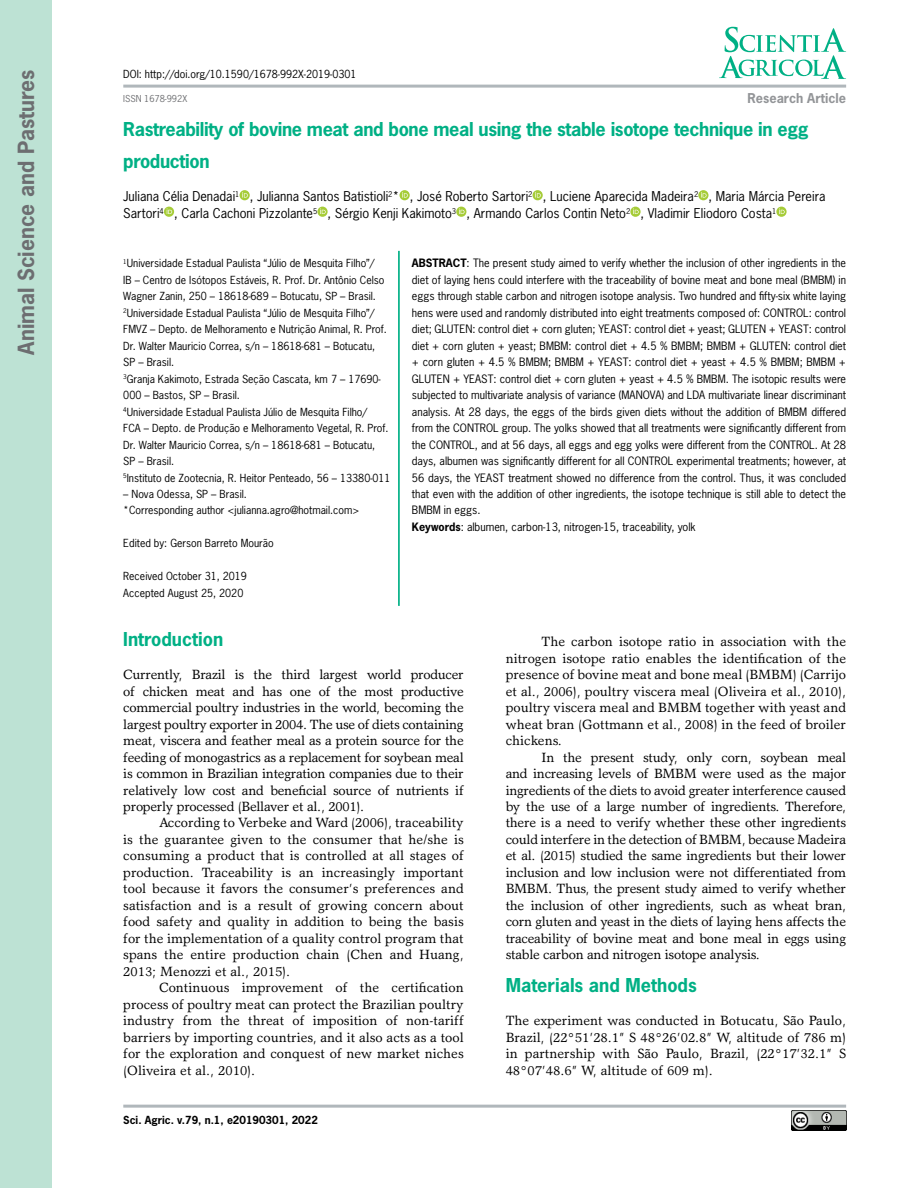
<style>
.page{position:relative;width:918px;height:1188px;background:#fff}
.page>*{position:absolute;margin:0;border:0;box-sizing:border-box;transform-origin:0 0}
.t1{font:700 21px "News Gothic";color:#6d6e71}
.t2{font:700 18px "News Gothic";letter-spacing:-.02em;color:#00b085}
.t3{font:700 18px "News Gothic";color:#00b085}
.t4{font:13.5px/16.5px "Garth Graphic";color:#000;text-align:justify}
.t5{font:12.75px/16.5px "News Gothic";color:#000}
.t6{font:700 12.75px "News Gothic";color:#939598}
.t7{font:10.8px/16.5px "News Gothic";color:#000}
.t8{font:10.5px/16.5px "News Gothic";color:#000}
.t9{font:700 10.5px "News Gothic";color:#000}
.t10{font:9px "News Gothic";color:#6d6e71}
.s1{font-weight:700}
</style>
<div class="page">
<svg style="left:719px;top:27px;width:127px;height:52px"></svg>
<div style="left:0;top:0;width:51px;height:1188px;background:#bde2d4"></div>
<hr style="left:123px;top:85px;width:723px;height:3px;background:#b0b7bb">
<hr style="left:123px;top:1105px;width:723px;height:3px;background:#b0b7bb">
<img style="left:791px;top:1111px;width:55px;height:19px">
<svg style="left:240px;top:190px;width:10px;height:10px"></svg>
<svg style="left:242px;top:192px;width:6px;height:6px"></svg>
<svg style="left:400px;top:190px;width:10px;height:10px"></svg>
<svg style="left:402px;top:192px;width:6px;height:6px"></svg>
<svg style="left:533px;top:190px;width:10px;height:10px"></svg>
<svg style="left:535px;top:192px;width:6px;height:6px"></svg>
<svg style="left:698px;top:190px;width:10px;height:10px"></svg>
<svg style="left:701px;top:192px;width:6px;height:6px"></svg>
<svg style="left:164px;top:207px;width:10px;height:10px"></svg>
<svg style="left:167px;top:208px;width:5px;height:6px"></svg>
<div style="left:317px;top:207px;width:11px;height:10px;background:#a6cc38;border-radius:50%"></div>
<svg style="left:320px;top:208px;width:6px;height:6px"></svg>
<svg style="left:456px;top:207px;width:10px;height:10px"></svg>
<svg style="left:459px;top:208px;width:6px;height:6px"></svg>
<div style="left:630px;top:207px;width:11px;height:10px;background:#a6cc38;border-radius:50%"></div>
<svg style="left:633px;top:208px;width:6px;height:6px"></svg>
<div style="left:776px;top:207px;width:11px;height:10px;background:#a6cc38;border-radius:50%"></div>
<svg style="left:779px;top:208px;width:6px;height:6px"></svg>
<hr style="left:398px;top:251px;width:2px;height:355px;background:#00b085">
<h1 class="t1" style="left:12px;top:355px;width:286px;rotate:-90deg">Animal Science and Pastures</h1>
<p class="t8" style="left:123px;top:66px;width:235px">DOI: http://doi.org/10.1590/1678-992X-2019-0301</p>
<p class="t10" style="left:123px;top:93px;width:65px">ISSN 1678-992X</p>
<p class="t6" style="left:748px;top:89px;width:100px">Research Article</p>
<h2 class="t2" style="left:123px;top:117px;width:687px">Rastreability of bovine meat and bone meal using the stable isotope technique in egg</h2>
<h2 class="t2" style="left:123px;top:150px;width:88px">production</h2>
<p class="t5" style="left:123px;top:188px;width:704px">Juliana Célia Denadai<sup>1</sup> , Julianna Santos Batistioli<sup>2</sup>* , José Roberto Sartori<sup>2</sup> , Luciene Aparecida Madeira<sup>2</sup> , Maria Márcia Pereira<br>Sartori<sup>4</sup> , Carla Cachoni Pizzolante<sup>5</sup> , Sérgio Kenji Kakimoto<sup>3</sup> , Armando Carlos Contin Neto<sup>2</sup> , Vladimir Eliodoro Costa<sup>1</sup></p>
<p class="t8" style="left:123px;top:255px;width:269px"><sup>1</sup>Universidade Estadual Paulista “Júlio de Mesquita Filho”/<br>IB – Centro de Isótopos Estáveis, R. Prof. Dr. Antônio Celso Wagner Zanin, 250 – 18618-689 – Botucatu, SP – Brasil.<br><sup>2</sup>Universidade Estadual Paulista “Júlio de Mesquita Filho”/ FMVZ – Depto. de Melhoramento e Nutrição Animal, R. Prof.<br>Dr. Walter Mauricio Correa, s/n – 18618-681 – Botucatu,<br>SP – Brasil.<br><sup>3</sup>Granja Kakimoto, Estrada Seção Cascata, km 7 – 17690- 000 – Bastos, SP – Brasil.<br><sup>4</sup>Universidade Estadual Paulista Júlio de Mesquita Filho/<br>FCA – Depto. de Produção e Melhoramento Vegetal, R. Prof.<br>Dr. Walter Mauricio Correa, s/n – 18618-681 – Botucatu,<br>SP – Brasil.<br><sup>5</sup>Instituto de Zootecnia, R. Heitor Penteado, 56 – 13380-011</p>
<p class="t8" style="left:123px;top:486px;width:238px">– Nova Odessa, SP – Brasil.<br>*Corresponding author &lt;julianna.agro@hotmail.com&gt;</p>
<p class="t8" style="left:123px;top:535px;width:152px">Edited by: Gerson Barreto Mourão</p>
<p class="t8" style="left:123px;top:568px;width:125px">Received October 31, 2019<br>Accepted August 25, 2020</p>
<h2 class="t3" style="left:123px;top:628px;width:101px">Introduction</h2>
<p class="t4" style="left:123px;top:666px;width:342px">Currently, Brazil is the third largest world producer of chicken meat and has one of the most productive commercial poultry industries in the world, becoming the largest poultry exporter in 2004. The use of diets containing meat, viscera and feather meal as a protein source for the feeding of monogastrics as a replacement for soybean meal is common in Brazilian integration companies due to their relatively low cost and beneficial source of nutrients if properly processed (Bellaver et al., 2001).</p>
<p class="t4" style="left:123px;top:814px;width:342px;text-indent:36px">According to Verbeke and Ward (2006), traceability is the guarantee given to the consumer that he/she is consuming a product that is controlled at all stages of production. Traceability is an increasingly important tool because it favors the consumer’s preferences and satisfaction and is a result of growing concern about food safety and quality in addition to being the basis for the implementation of a quality control program that spans the entire production chain (Chen and Huang, 2013; Menozzi et al., 2015).</p>
<p class="t4" style="left:123px;top:979px;width:342px;text-indent:36px">Continuous improvement of the certification process of poultry meat can protect the Brazilian poultry industry from the threat of imposition of non-tariff barriers by importing countries, and it also acts as a tool for the exploration and conquest of new market niches (Oliveira et al., 2010).</p>
<p class="t7" style="left:412px;top:255px;width:436px"><span class="s1">ABSTRACT</span>: The present study aimed to verify whether the inclusion of other ingredients in the diet of laying hens could interfere with the traceability of bovine meat and bone meal (BMBM) in eggs through stable carbon and nitrogen isotope analysis. Two hundred and fifty-six white laying hens were used and randomly distributed into eight treatments composed of: CONTROL: control diet; GLUTEN: control diet + corn gluten; YEAST: control diet + yeast; GLUTEN + YEAST: control diet + corn gluten + yeast; BMBM: control diet + 4.5 % BMBM; BMBM + GLUTEN: control diet + corn gluten + 4.5 % BMBM; BMBM + YEAST: control diet + yeast + 4.5 % BMBM; BMBM + GLUTEN + YEAST: control diet + corn gluten + yeast + 4.5 % BMBM. The isotopic results were subjected to multivariate analysis of variance (MANOVA) and LDA multivariate linear discriminant analysis. At 28 days, the eggs of the birds given diets without the addition of BMBM differed from the CONTROL group. The yolks showed that all treatments were significantly different from the CONTROL, and at 56 days, all eggs and egg yolks were different from the CONTROL. At 28 days, albumen was significantly different for all CONTROL experimental treatments; however, at 56 days, the YEAST treatment showed no difference from the control. Thus, it was concluded that even with the addition of other ingredients, the isotope technique is still able to detect the BMBM in eggs.<br><span class="s1">Keywords</span>: albumen, carbon-13, nitrogen-15, traceability, yolk</p>
<p class="t4" style="left:506px;top:633px;width:342px;text-indent:36px">The carbon isotope ratio in association with the nitrogen isotope ratio enables the identification of the presence of bovine meat and bone meal (BMBM) (Carrijo et al., 2006), poultry viscera meal (Oliveira et al., 2010), poultry viscera meal and BMBM together with yeast and wheat bran (Gottmann et al., 2008) in the feed of broiler chickens.</p>
<p class="t4" style="left:506px;top:749px;width:342px;text-indent:36px">In the present study, only corn, soybean meal and increasing levels of BMBM were used as the major ingredients of the diets to avoid greater interference caused by the use of a large number of ingredients. Therefore, there is a need to verify whether these other ingredients could interfere in the detection of BMBM, because Madeira et al. (2015) studied the same ingredients but their lower inclusion and low inclusion were not differentiated from BMBM. Thus, the present study aimed to verify whether the inclusion of other ingredients, such as wheat bran, corn gluten and yeast in the diets of laying hens affects the traceability of bovine meat and bone meal in eggs using stable carbon and nitrogen isotope analysis.</p>
<h2 class="t3" style="left:506px;top:974px;width:193px">Materials and Methods</h2>
<p class="t4" style="left:506px;top:1012px;width:342px">The experiment was conducted in Botucatu, São Paulo, Brazil, (22°51’28.1” S 48°26’02.8” W, altitude of 786 m) in partnership with São Paulo, Brazil, (22°17’32.1” S 48°07’48.6” W, altitude of 609 m).</p>
<p class="t9" style="left:123px;top:1113px;width:196px">Sci. Agric. v.79, n.1, e20190301, 2022</p>
</div>
